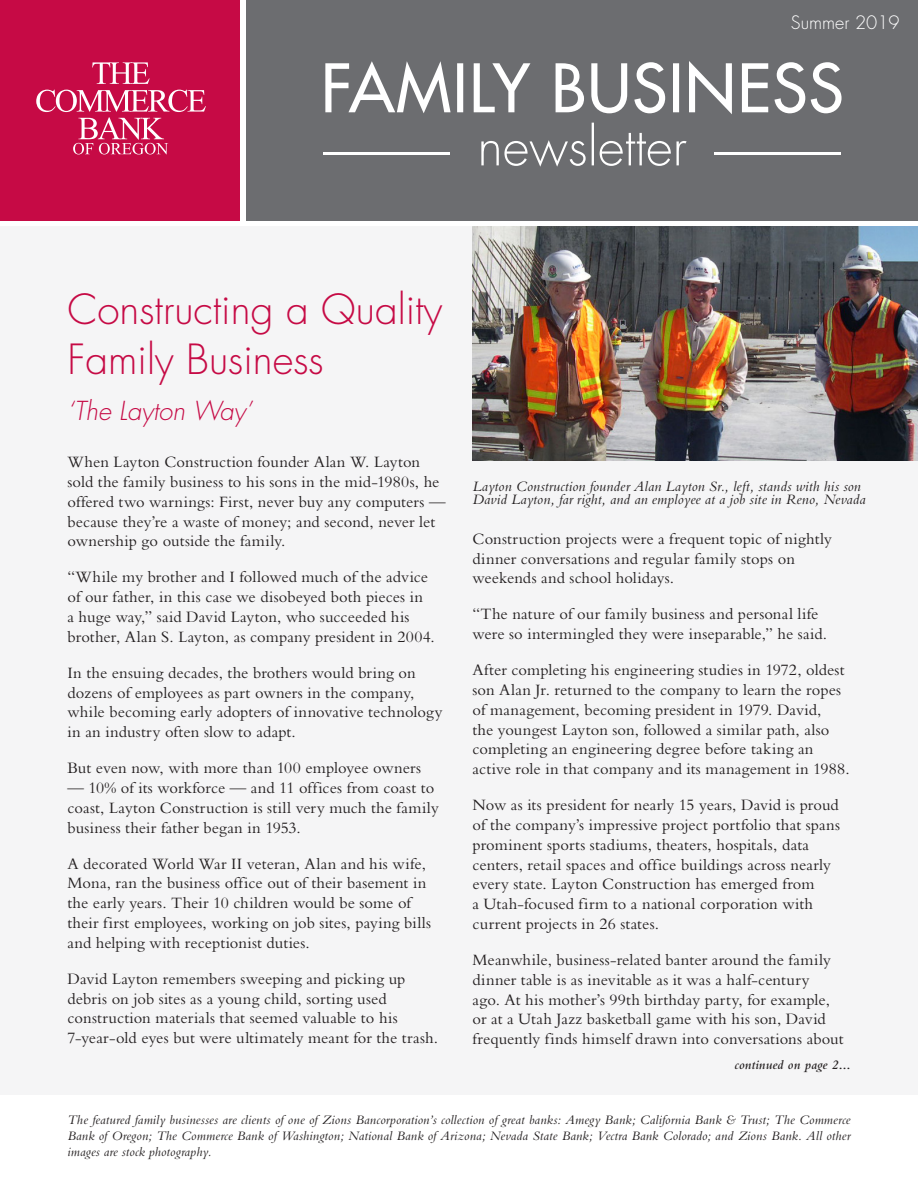
<style>
.page{position:relative;width:918px;height:1188px;background:#fff}
.page>*{position:absolute;margin:0;border:0;box-sizing:border-box;transform-origin:0 0}
.Article_Header_Front{font:300 40.5px/50.4px "Futura Std";color:#c60a45}
.Article_Header_Front-2{font:italic 300 25.5px "Futura Std";color:#c60a45}
.t1{font:300 18px "Futura Std";color:#fff}
.Body_Copy{font:16.5px/19.8px "Bembo Std";letter-spacing:.005em;color:#231f20}
.t2{font:italic 15px/12.9px "Bembo Std";letter-spacing:.01em;color:#231f20}
.t3{font:italic 13.5px/16.2px "Bembo Std";letter-spacing:.01em;color:#231f20;text-align:justify}
.Body_Copy_Bullets{font:italic 600 13.5px "Bembo Std";letter-spacing:.015em;color:#231f20}
</style>
<div class="page">
<div style="left:246px;top:0;width:672px;height:220px;background:#6c6d70"></div>
<div style="left:0;top:227px;width:918px;height:868px;background:#f5f5f6"></div>
<hr style="left:323px;top:153px;width:127px;height:2px;background:#fff">
<hr style="left:715px;top:153px;width:126px;height:2px;background:#fff">
<svg style="left:481px;top:123px;width:206px;height:44px"></svg>
<svg style="left:325px;top:61px;width:517px;height:53px"></svg>
<img style="left:472px;top:227px;width:446px;height:234px">
<div style="left:0;top:0;width:240px;height:220px;background:#c60a45"></div>
<svg style="left:92px;top:62px;width:58px;height:22px"></svg>
<svg style="left:36px;top:90px;width:170px;height:64px"></svg>
<p class="t1" style="left:791px;top:11px;width:110px">Summer 2019</p>
<p class="Article_Header_Front" style="left:68px;top:285px;width:376px">Constructing a Quality<br>Family Business</p>
<p class="Article_Header_Front-2" style="left:68px;top:396px;width:186px">‘The Layton Way’</p>
<p class="Body_Copy" style="left:68px;top:452px;width:380px">When Layton Construction founder Alan W. Layton sold the family business to his sons in the mid-1980s, he offered two warnings: First, never buy any computers — because they’re a waste of money; and second, never let ownership go outside the family.</p>
<p class="Body_Copy" style="left:68px;top:567px;width:369px">“While my brother and I followed much of the advice of our father, in this case we disobeyed both pieces in<br>a huge way,” said David Layton, who succeeded his brother, Alan S. Layton, as company president in 2004.</p>
<p class="Body_Copy" style="left:68px;top:662px;width:376px">In the ensuing decades, the brothers would bring on dozens of employees as part owners in the company, while becoming early adopters of innovative technology in an industry often slow to adapt.</p>
<p class="Body_Copy" style="left:68px;top:758px;width:355px">But even now, with more than 100 employee owners</p>
<p class="Body_Copy" style="left:68px;top:778px;width:373px">— 10% of its workforce — and 11 offices from coast to coast, Layton Construction is still very much the family business their father began in 1953.</p>
<p class="Body_Copy" style="left:68px;top:853px;width:365px">A decorated World War II veteran, Alan and his wife, Mona, ran the business office out of their basement in the early years. Their 10 children would be some of their first employees, working on job sites, paying bills and helping with receptionist duties.</p>
<p class="Body_Copy" style="left:68px;top:968px;width:372px">David Layton remembers sweeping and picking up debris on job sites as a young child, sorting used construction materials that seemed valuable to his 7-year-old eyes but were ultimately meant for the trash.</p>
<p class="t2" style="left:472px;top:480px;width:395px">Layton Construction founder Alan Layton Sr., left, stands with his son<br>David Layton, far right, and an employee at a job site in Reno, Nevada</p>
<p class="Body_Copy" style="left:472px;top:528px;width:361px">Construction projects were a frequent topic of nightly dinner conversations and regular family stops on weekends and school holidays.</p>
<p class="Body_Copy" style="left:472px;top:604px;width:356px">“The nature of our family business and personal life were so intermingled they were inseparable,” he said.</p>
<p class="Body_Copy" style="left:472px;top:660px;width:379px">After completing his engineering studies in 1972, oldest son Alan Jr. returned to the company to learn the ropes of management, becoming president in 1979. David,<br>the youngest Layton son, followed a similar path, also completing an engineering degree before taking an active role in that company and its management in 1988.</p>
<p class="Body_Copy" style="left:472px;top:795px;width:369px">Now as its president for nearly 15 years, David is proud of the company’s impressive project portfolio that spans prominent sports stadiums, theaters, hospitals, data centers, retail spaces and office buildings across nearly every state. Layton Construction has emerged from<br>a Utah-focused firm to a national corporation with current projects in 26 states.</p>
<p class="Body_Copy" style="left:472px;top:950px;width:373px">Meanwhile, business-related banter around the family dinner table is as inevitable as it was a half-century<br>ago. At his mother’s 99th birthday party, for example, or at a Utah Jazz basketball game with his son, David frequently finds himself drawn into conversations about</p>
<p class="Body_Copy_Bullets" style="left:735px;top:1057px;width:117px">continued on page 2…</p>
<p class="t3" style="left:68px;top:1111px;width:785px">The featured family businesses are clients of one of Zions Bancorporation’s collection of great banks: Amegy Bank; California Bank &amp; Trust; The Commerce Bank of Oregon; The Commerce Bank of Washington; National Bank of Arizona; Nevada State Bank; Vectra Bank Colorado; and Zions Bank. All other images are stock photography.</p>
</div>
